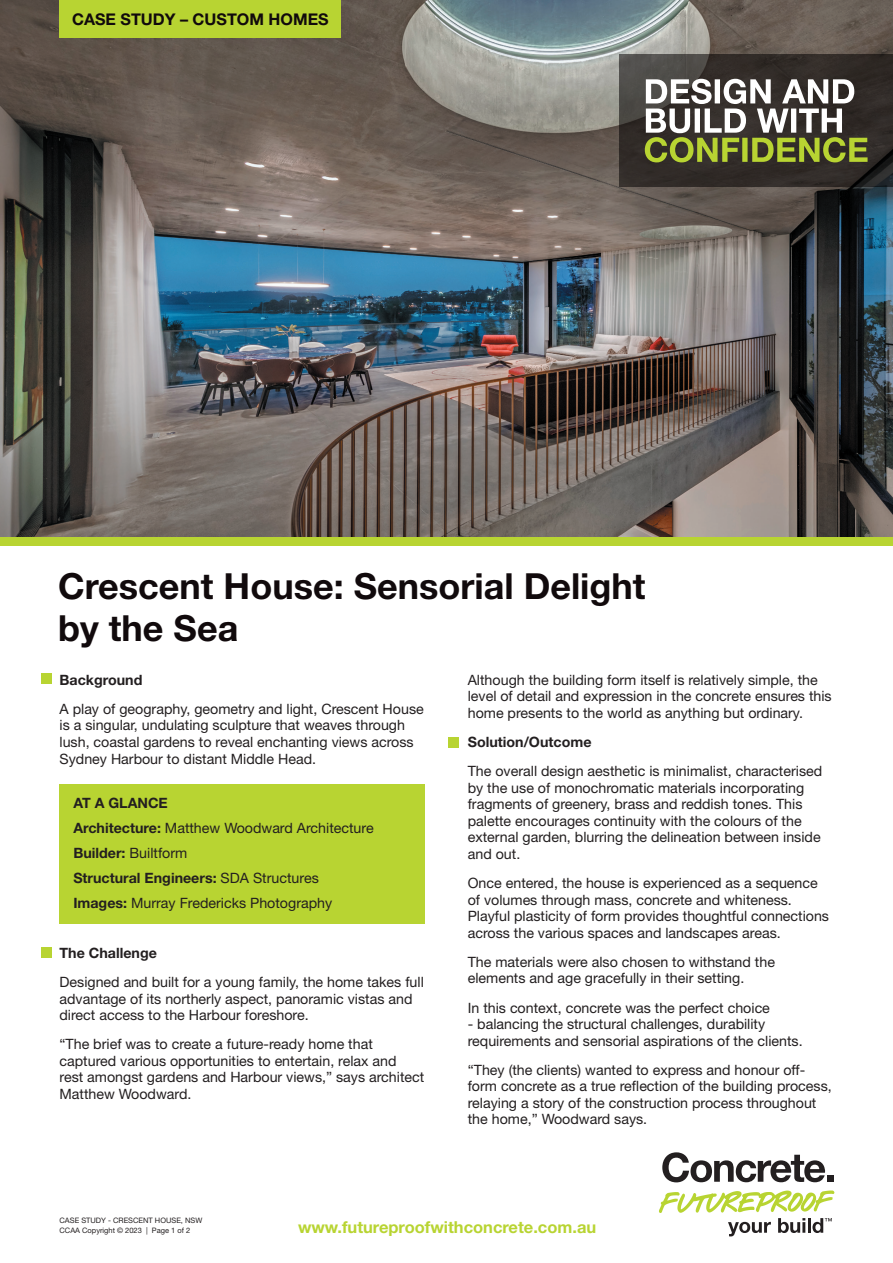
<style>
.page{position:relative;width:893px;height:1263px;background:#fff}
.page>*{position:absolute;margin:0;border:0;box-sizing:border-box;transform-origin:0 0}
.t1{font:700 36px/42px "Helvetica Neue";color:#110a0c}
.t2{font:700 16.5px "Helvetica Neue";color:#b8d432}
.t3{font:700 16.2px "Helvetica Neue";color:#110a0c}
.t4{font:14.25px/16.5px "Helvetica Neue";color:#231f20}
.t5{font:700 14.25px "Helvetica Neue";color:#231f20}
.t6{font:7.5px/10.5px "Helvetica Neue";color:#231f20}
.s1{font-weight:700}
</style>
<div class="page">
<img style="left:0;top:0;width:893px;height:537px">
<div style="left:0;top:537px;width:893px;height:8px;background:#b8d432"></div>
<div style="left:60px;top:784px;width:365px;height:139px;background:#b8d432"></div>
<svg style="left:662px;top:1152px;width:163px;height:30px"></svg>
<div style="left:827px;top:1175px;width:6px;height:7px;background:#231f20"></div>
<svg style="left:659px;top:1190px;width:175px;height:46px"></svg>
<div style="left:41px;top:673px;width:11px;height:11px;background:#b8d432"></div>
<div style="left:41px;top:947px;width:11px;height:11px;background:#b8d432"></div>
<div style="left:448px;top:737px;width:11px;height:10px;background:#b8d432"></div>
<svg style="left:619px;top:55px;width:274px;height:132px;background:#35302d"></svg>
<svg style="left:645px;top:79px;width:222px;height:83px"></svg>
<div style="left:60px;top:0;width:281px;height:37px;background:#b8d432"></div>
<p class="t3" style="left:72px;top:9px;width:258px">CASE STUDY – CUSTOM HOMES</p>
<h1 class="t1" style="left:58px;top:564px;width:589px">Crescent House: Sensorial Delight by the Sea</h1>
<p class="t5" style="left:60px;top:671px;width:84px">Background</p>
<p class="t4" style="left:60px;top:700px;width:366px">A play of geography, geometry and light, Crescent House is a singular, undulating sculpture that weaves through lush, coastal gardens to reveal enchanting views across Sydney Harbour to distant Middle Head.</p>
<p class="t4" style="left:73px;top:790px;width:302px;line-height:25px"><span class="s1">AT A GLANCE<br>Architecture:</span> Matthew Woodward Architecture<br><span class="s1">Builder:</span> Builtform<br><span class="s1">Structural Engineers:</span> SDA Structures<br><span class="s1">Images:</span> Murray Fredericks Photography</p>
<p class="t5" style="left:60px;top:944px;width:99px">The Challenge</p>
<p class="t4" style="left:60px;top:973px;width:366px">Designed and built for a young family, the home takes full advantage of its northerly aspect, panoramic vistas and direct access to the Harbour foreshore.</p>
<p class="t4" style="left:60px;top:1036px;width:366px">“The brief was to create a future-ready home that captured various opportunities to entertain, relax and<br>rest amongst gardens and Harbour views,” says architect Matthew Woodward.</p>
<p class="t4" style="left:468px;top:671px;width:365px">Although the building form itself is relatively simple, the level of detail and expression in the concrete ensures this home presents to the world as anything but ordinary.</p>
<p class="t5" style="left:468px;top:733px;width:125px">Solution/Outcome</p>
<p class="t4" style="left:468px;top:763px;width:356px">The overall design aesthetic is minimalist, characterised by the use of monochromatic materials incorporating fragments of greenery, brass and reddish tones. This palette encourages continuity with the colours of the external garden, blurring the delineation between inside and out.</p>
<p class="t4" style="left:468px;top:874px;width:363px">Once entered, the house is experienced as a sequence of volumes through mass, concrete and whiteness.<br>Playful plasticity of form provides thoughtful connections across the various spaces and landscapes areas.</p>
<p class="t4" style="left:468px;top:953px;width:309px">The materials were also chosen to withstand the elements and age gracefully in their setting.</p>
<p class="t4" style="left:468px;top:999px;width:304px">In this context, concrete was the perfect choice</p>
<p class="t4" style="left:468px;top:1015px;width:336px">- balancing the structural challenges, durability requirements and sensorial aspirations of the clients.</p>
<p class="t4" style="left:468px;top:1061px;width:365px">“They (the clients) wanted to express and honour off&shy;form concrete as a true reflection of the building process, relaying a story of the construction process throughout the home,” Woodward says.</p>
<p class="t6" style="left:60px;top:1215px;width:144px">CASE STUDY - CRESCENT HOUSE, NSW<br>CCAA Copyright © 2023 | Page 1 of 2</p>
<p class="t2" style="left:298px;top:1217px;width:300px">www.futureproofwithconcrete.com.au</p>
</div>
